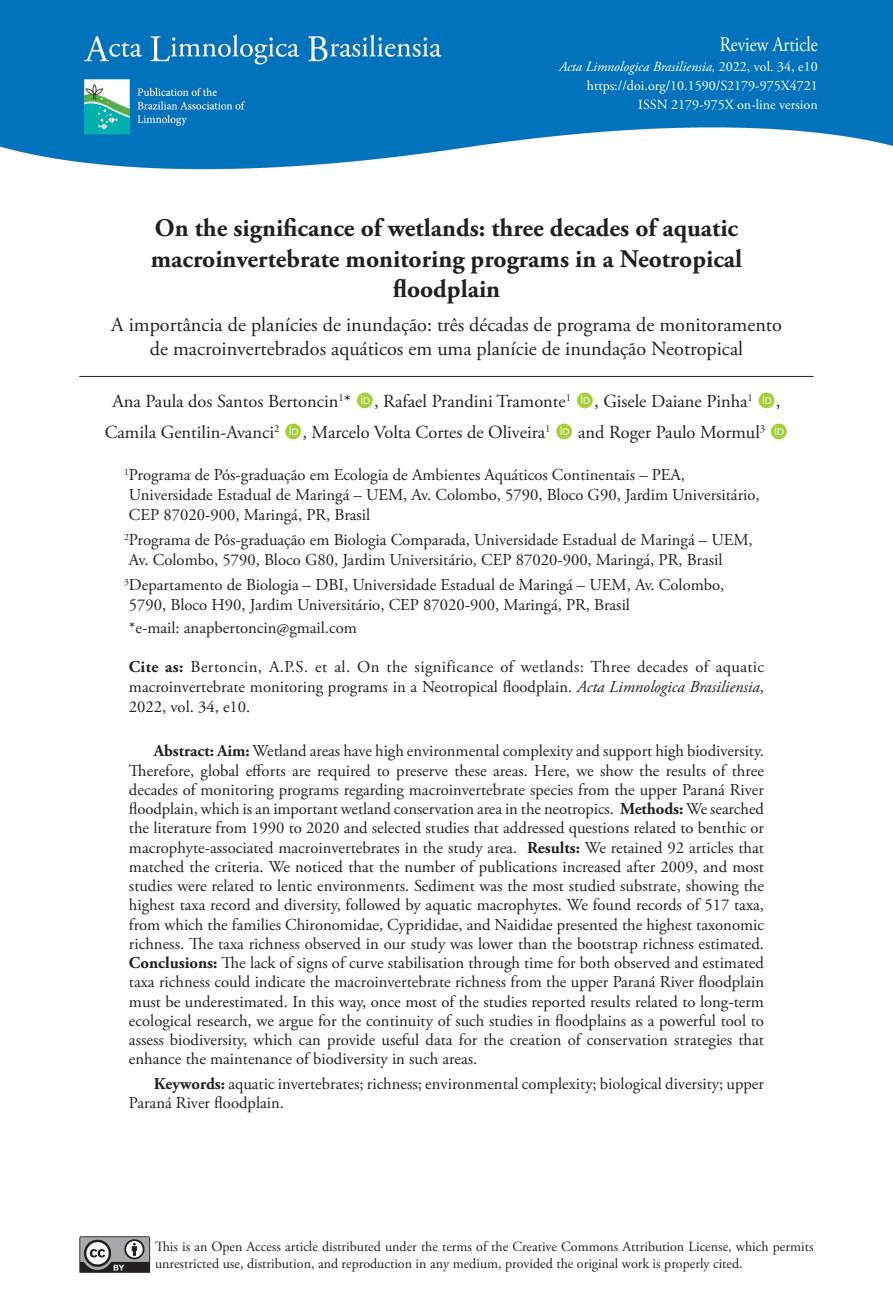
<style>
.page{position:relative;width:893px;height:1315px;background:#fff}
.page>*{position:absolute;margin:0;border:0;box-sizing:border-box;transform-origin:0 0}
.ArticleTitle{font:700 25.38px/30.4px "Adobe Garamond Pro";color:#231f20;text-align:center}
.t1{font:21px "Adobe Garamond Pro";color:#fff;scale:.83 1}
.ArticleTitle-Trans1{font:20.12px/24.2px "Adobe Garamond Pro";color:#231f20;text-align:center}
.Authors{font:18.38px/31.5px "Adobe Garamond Pro";color:#231f20}
.Abstract{font:16.62px/19.2px "Adobe Garamond Pro";color:#231f20;text-align:justify}
.Affiliations{font:16.62px/19.9px "Adobe Garamond Pro";color:#231f20}
.HowToCite{font:16.62px/19.9px "Adobe Garamond Pro";color:#231f20;text-align:justify}
.Keywords{font:16.62px/19.2px "Adobe Garamond Pro";color:#231f20}
.Correspondence{font:16.62px "Adobe Garamond Pro";color:#231f20}
.LicenseParaAlt{font:14px/16.8px "Adobe Garamond Pro";color:#231f20}
.t2{font:14px/19.2px "Adobe Garamond Pro";color:#fff;text-align:right}
.s1{font-style:italic}
.s2{font-weight:700}
</style>
<div class="page">
<img style="left:0;top:0;width:893px;height:170px">
<svg style="left:79px;top:1236px;width:71px;height:36px"></svg>
<hr style="left:79px;top:376px;width:735px;height:1px;background:#231f20">
<p class="t1" style="left:720px;top:32px;width:120px">Review Article</p>
<p class="t2" style="left:559px;top:57px;width:260px"><span class="s1">Acta Limnologica Brasiliensia,</span> 2022, vol. 34, e10 https://doi.org/10.1590/S2179-975X4721<br>ISSN 2179-975X on-line version</p>
<p class="ArticleTitle" style="left:151px;top:213px;width:593px">On the significance of wetlands: three decades of aquatic macroinvertebrate monitoring programs in a Neotropical floodplain</p>
<p class="ArticleTitle-Trans1" style="left:111px;top:313px;width:672px">A importância de planícies de inundação: três décadas de programa de monitoramento de macroinvertebrados aquáticos em uma planície de inundação Neotropical</p>
<p class="Authors" style="left:105px;top:386px;width:677px;text-indent:8px">Ana Paula dos Santos Bertoncin<sup>1</sup>* , Rafael Prandini Tramonte<sup>1</sup> , Gisele Daiane Pinha<sup>1</sup> ,<br>Camila Gentilin-Avanci<sup>2</sup></p>
<p class="Authors" style="left:302px;top:417px;width:250px">, Marcelo Volta Cortes de Oliveira<sup>1</sup></p>
<p class="Authors" style="left:578px;top:417px;width:189px">and Roger Paulo Mormul<sup>3</sup></p>
<p class="Affiliations" style="left:124px;top:466px;width:637px"><sup>1</sup>Programa de Pós-graduação em Ecologia de Ambientes Aquáticos Continentais – PEA,<br>Universidade Estadual de Maringá – UEM, Av. Colombo, 5790, Bloco G90, Jardim Universitário,<br>CEP 87020-900, Maringá, PR, Brasil</p>
<p class="Affiliations" style="left:124px;top:530px;width:630px"><sup>2</sup>Programa de Pós-graduação em Biologia Comparada, Universidade Estadual de Maringá – UEM,<br>Av. Colombo, 5790, Bloco G80, Jardim Universitário, CEP 87020-900, Maringá, PR, Brasil</p>
<p class="Affiliations" style="left:124px;top:575px;width:602px"><sup>3</sup>Departamento de Biologia – DBI, Universidade Estadual de Maringá – UEM, Av. Colombo,<br>5790, Bloco H90, Jardim Universitário, CEP 87020-900, Maringá, PR, Brasil</p>
<p class="Correspondence" style="left:129px;top:617px;width:229px">*e-mail: anapbertoncin@gmail.com</p>
<p class="HowToCite" style="left:129px;top:657px;width:637px"><span class="s2">Cite as:</span> Bertoncin, A.P.S. et al. On the significance of wetlands: Three decades of aquatic macroinvertebrate monitoring programs in a Neotropical floodplain. <span class="s1">Acta Limnologica Brasiliensia</span>, 2022, vol. 34, e10.</p>
<p class="Abstract" style="left:129px;top:742px;width:637px;text-indent:25px"><span class="s2">Abstract: Aim:</span> Wetland areas have high environmental complexity and support high biodiversity.<br>Therefore, global efforts are required to preserve these areas. Here, we show the results of three decades of monitoring programs regarding macroinvertebrate species from the upper Paraná River floodplain, which is an important wetland conservation area in the neotropics. <span class="s2">Methods:</span> We searched the literature from 1990 to 2020 and selected studies that addressed questions related to benthic or macrophyte-associated macroinvertebrates in the study area. <span class="s2">Results:</span> We retained 92 articles that matched the criteria. We noticed that the number of publications increased after 2009, and most studies were related to lentic environments. Sediment was the most studied substrate, showing the highest taxa record and diversity, followed by aquatic macrophytes. We found records of 517 taxa, from which the families Chironomidae, Cyprididae, and Naididae presented the highest taxonomic richness. The taxa richness observed in our study was lower than the bootstrap richness estimated.<br><span class="s2">Conclusions:</span> The lack of signs of curve stabilisation through time for both observed and estimated taxa richness could indicate the macroinvertebrate richness from the upper Paraná River floodplain must be underestimated. In this way, once most of the studies reported results related to long-term ecological research, we argue for the continuity of such studies in floodplains as a powerful tool to assess biodiversity, which can provide useful data for the creation of conservation strategies that enhance the maintenance of biodiversity in such areas.</p>
<p class="Keywords" style="left:129px;top:1074px;width:636px;text-indent:25px"><span class="s2">Keywords:</span> aquatic invertebrates; richness; environmental complexity; biological diversity; upper<br>Paraná River floodplain.</p>
<p class="LicenseParaAlt" style="left:155px;top:1238px;width:660px">This is an Open Access article distributed under the terms of the Creative Commons Attribution License, which permits unrestricted use, distribution, and reproduction in any medium, provided the original work is properly cited.</p>
</div>
